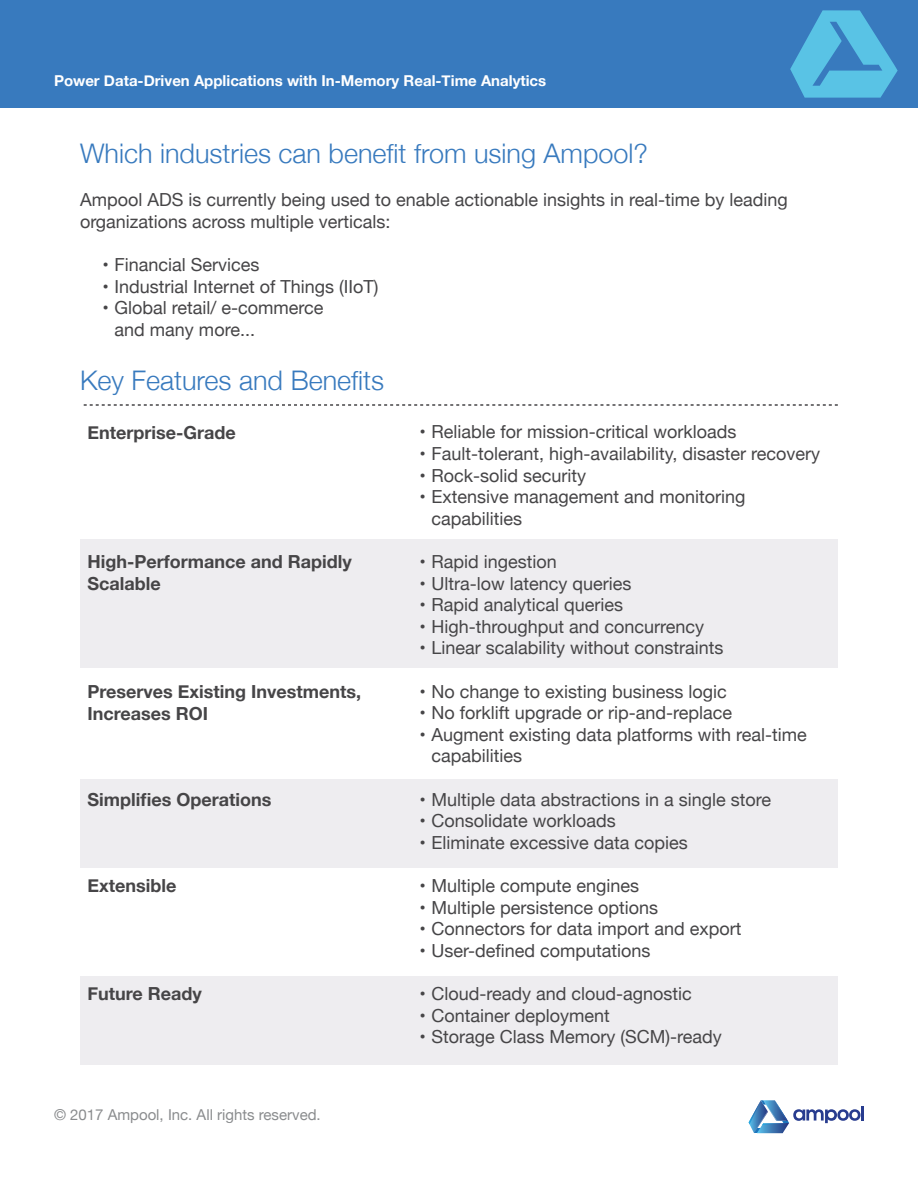
<style>
.page{position:relative;width:918px;height:1188px;background:#fff}
.page>*{position:absolute;margin:0;border:0;box-sizing:border-box;transform-origin:0 0}
.t1{font:300 27px "Helvetica Neue";color:#387abe}
.t2{font:18px/21.6px "Helvetica Neue";color:#464547}
.t3{font:700 18px/21.6px "Helvetica Neue";color:#464547}
.t4{font:700 15px "Helvetica Neue";color:#fff}
.t5{font:15px "Helvetica Neue";color:#8a8c8e}
</style>
<div class="page">
<hr style="left:861px;top:1106px;width:3px;height:15px;background:#283c8f">
<svg style="left:749px;top:1100px;width:112px;height:33px"></svg>
<div style="left:0;top:0;width:918px;height:108px;background:#387abe"></div>
<svg style="left:790px;top:10px;width:108px;height:88px"></svg>
<div style="left:80px;top:539px;width:758px;height:129px;background:#eeedf0"></div>
<div style="left:80px;top:779px;width:758px;height:89px;background:#eeedf0"></div>
<div style="left:80px;top:976px;width:758px;height:88px;background:#eeedf0"></div>
<svg style="left:84px;top:404px;width:754px;height:2px"></svg>
<p class="t4" style="left:54px;top:69px;width:494px">Power Data-Driven Applications with In-Memory Real-Time Analytics</p>
<h1 class="t1" style="left:80px;top:132px;width:570px">Which industries can benefit from using Ampool?</h1>
<p class="t2" style="left:80px;top:190px;width:709px">Ampool ADS is currently being used to enable actionable insights in real-time by leading organizations across multiple verticals:</p>
<p class="t2" style="left:103px;top:255px;width:158px">• Financial Services</p>
<p class="t2" style="left:103px;top:276px;width:278px">• Industrial Internet of Things (IIoT)</p>
<p class="t2" style="left:115px;top:298px;width:211px;text-indent:-12px">• Global retail/ e-commerce and many more...</p>
<h1 class="t1" style="left:80px;top:358px;width:306px">Key Features and Benefits</h1>
<p class="t3" style="left:88px;top:422px;width:150px">Enterprise-Grade</p>
<p class="t3" style="left:88px;top:552px;width:266px">High-Performance and Rapidly<br>Scalable</p>
<p class="t3" style="left:88px;top:681px;width:275px">Preserves Existing Investments,<br>Increases ROI</p>
<p class="t3" style="left:88px;top:789px;width:185px">Simplifies Operations</p>
<p class="t3" style="left:88px;top:876px;width:90px">Extensible</p>
<p class="t3" style="left:88px;top:984px;width:116px">Future Ready</p>
<p class="t5" style="left:54px;top:1104px;width:268px">© 2017 Ampool, Inc. All rights reserved.</p>
<p class="t2" style="left:419px;top:422px;width:318px">• Reliable for mission-critical workloads</p>
<p class="t2" style="left:419px;top:444px;width:402px">• Fault-tolerant, high-availability, disaster recovery</p>
<p class="t2" style="left:419px;top:465px;width:168px">• Rock-solid security</p>
<p class="t2" style="left:431px;top:487px;width:316px;text-indent:-12px">• Extensive management and monitoring capabilities</p>
<p class="t2" style="left:419px;top:552px;width:139px">• Rapid ingestion</p>
<p class="t2" style="left:419px;top:573px;width:213px">• Ultra-low latency queries</p>
<p class="t2" style="left:419px;top:595px;width:205px">• Rapid analytical queries</p>
<p class="t2" style="left:419px;top:617px;width:286px">• High-throughput and concurrency</p>
<p class="t2" style="left:419px;top:638px;width:306px">• Linear scalability without constraints</p>
<p class="t2" style="left:419px;top:681px;width:309px">• No change to existing business logic</p>
<p class="t2" style="left:419px;top:703px;width:314px">• No forklift upgrade or rip-and-replace</p>
<p class="t2" style="left:431px;top:725px;width:377px;text-indent:-12px">• Augment existing data platforms with real-time capabilities</p>
<p class="t2" style="left:419px;top:789px;width:353px">• Multiple data abstractions in a single store</p>
<p class="t2" style="left:419px;top:811px;width:198px">• Consolidate workloads</p>
<p class="t2" style="left:419px;top:833px;width:270px">• Eliminate excessive data copies</p>
<p class="t2" style="left:419px;top:876px;width:221px">• Multiple compute engines</p>
<p class="t2" style="left:419px;top:897px;width:240px">• Multiple persistence options</p>
<p class="t2" style="left:419px;top:919px;width:324px">• Connectors for data import and export</p>
<p class="t2" style="left:419px;top:941px;width:233px">• User-defined computations</p>
<p class="t2" style="left:419px;top:984px;width:274px">• Cloud-ready and cloud-agnostic</p>
<p class="t2" style="left:419px;top:1005px;width:192px">• Container deployment</p>
<p class="t2" style="left:419px;top:1027px;width:304px">• Storage Class Memory (SCM)-ready</p>
</div>
